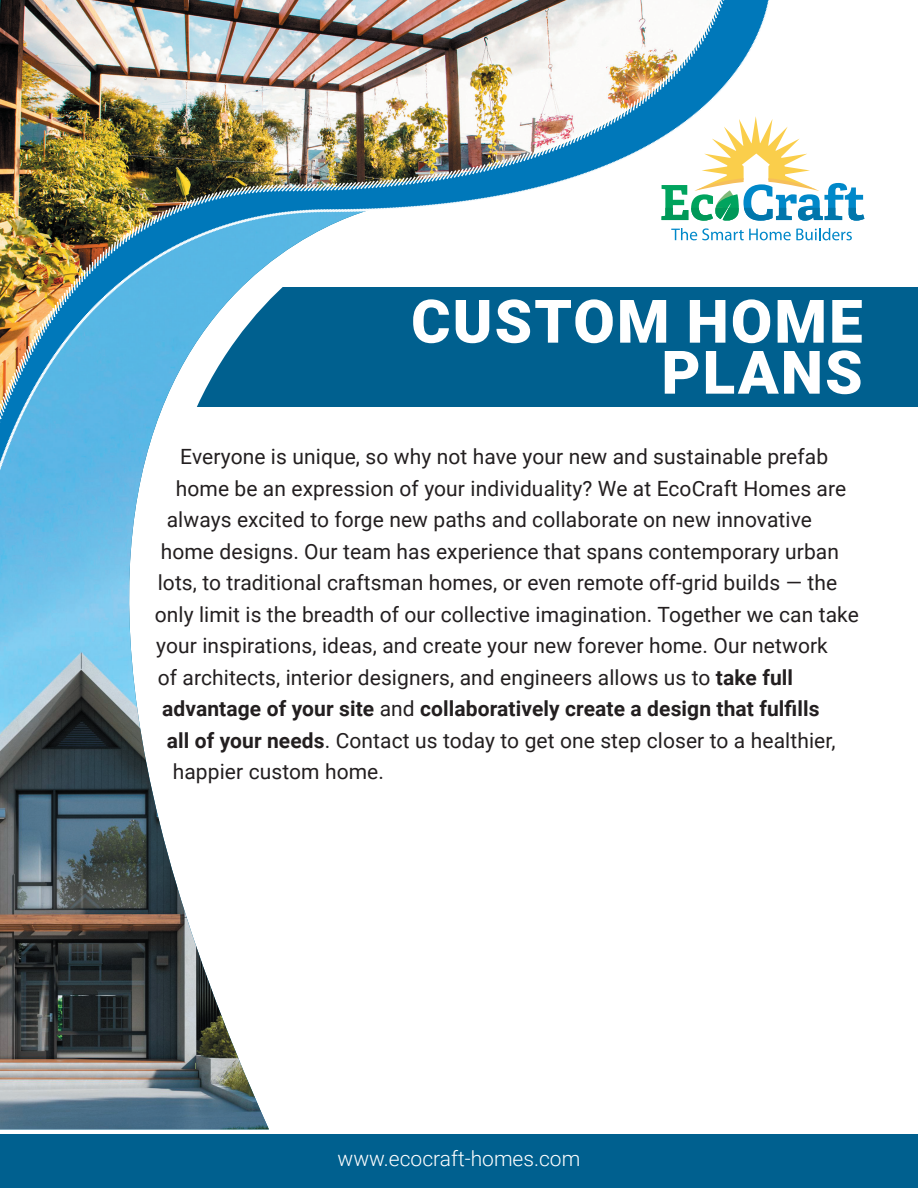
<style>
.page{position:relative;width:918px;height:1188px;background:#fff}
.page>*{position:absolute;margin:0;border:0;box-sizing:border-box;transform-origin:0 0}
.t1{font:900 60px/51px "Roboto";letter-spacing:.035em;color:#fff;text-align:right}
.t2{font:21px "Roboto";letter-spacing:.005em;color:#231f20}
.t3{font:700 21px "Roboto";letter-spacing:.005em;color:#231f20}
.t4{font:300 21px "Roboto";color:#fff}
.s1{font-weight:700}
.s2{font-weight:400}
</style>
<div class="page">
<div style="left:127px;top:288px;width:791px;height:119px;background:#00608f"></div>
<div style="left:0;top:1134px;width:918px;height:54px;background:#00608f"></div>
<img style="left:0;top:0;width:733px;height:1130px">
<svg style="left:662px;top:116px;width:202px;height:106px"></svg>
<svg style="left:671px;top:228px;width:181px;height:12px"></svg>
<h1 class="t1" style="left:411px;top:294px;width:453px">CUSTOM HOME<br>PLANS</h1>
<p class="t2" style="left:180px;top:442px;width:649px">Everyone is unique, so why not have your new and sustainable prefab</p>
<p class="t2" style="left:176px;top:473px;width:672px">home be an expression of your individuality? We at EcoCraft Homes are</p>
<p class="t2" style="left:167px;top:505px;width:647px">always excited to forge new paths and collaborate on new innovative</p>
<p class="t2" style="left:161px;top:536px;width:680px">home designs. Our team has experience that spans contemporary urban</p>
<p class="t2" style="left:158px;top:568px;width:681px">lots, to traditional craftsman homes, or even remote off-grid builds — the</p>
<p class="t2" style="left:155px;top:599px;width:706px">only limit is the breadth of our collective imagination. Together we can take</p>
<p class="t2" style="left:156px;top:631px;width:673px">your inspirations, ideas, and create your new forever home. Our network</p>
<p class="t2" style="left:158px;top:662px;width:637px">of architects, interior designers, and engineers allows us to <span class="s1">take full</span></p>
<p class="t3" style="left:162px;top:694px;width:659px">advantage of your site <span class="s2">and</span> collaboratively create a design that fulfills</p>
<p class="t2" style="left:167px;top:725px;width:670px"><span class="s1">all of your needs</span>. Contact us today to get one step closer to a healthier,</p>
<p class="t2" style="left:173px;top:757px;width:213px">happier custom home.</p>
<p class="t4" style="left:338px;top:1143px;width:244px">www.ecocraft-homes.com</p>
</div>
